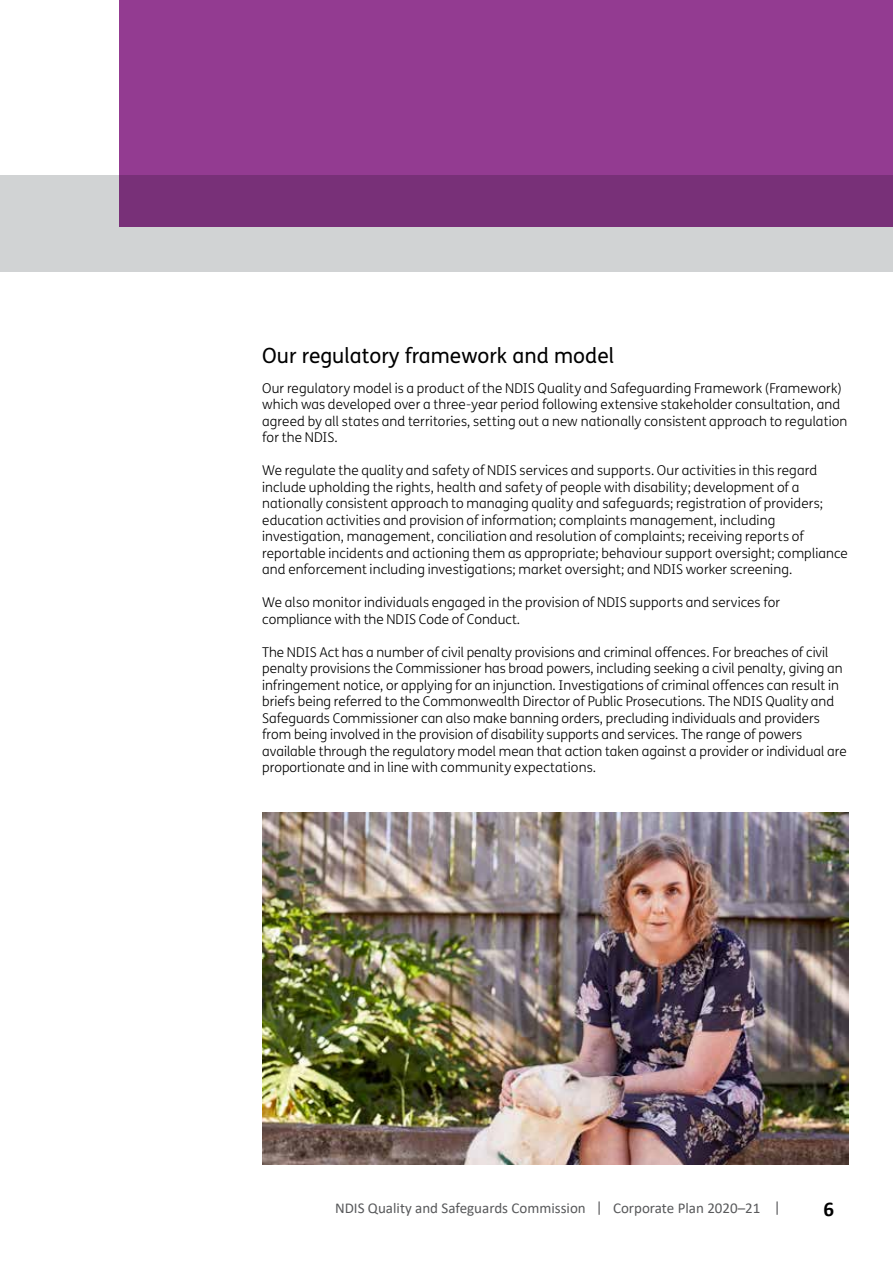
<style>
.page{position:relative;width:893px;height:1263px;background:#fff}
.page>*{position:absolute;margin:0;border:0;box-sizing:border-box;transform-origin:0 0}
.t1{font:21px "FS Me";color:#000}
.t2{font:700 21px "Calibri";color:#000}
.t3{font:15px "Calibri";color:#58595b}
.t4{font:300 13.5px/16.5px "FS Me";color:#000}
</style>
<div class="page">
<div style="left:119px;top:0;width:773px;height:227px;background:#933b91"></div>
<svg style="left:0;top:175px;width:892px;height:97px;background:#a787a9"></svg>
<img style="left:262px;top:813px;width:586px;height:352px">
<p class="t1" style="left:262px;top:342px;width:353px">Our regulatory framework and model</p>
<p class="t4" style="left:262px;top:379px;width:587px">Our regulatory model is a product of the NDIS Quality and Safeguarding Framework (Framework) which was developed over a three-year period following extensive stakeholder consultation, and agreed by all states and territories, setting out a new nationally consistent approach to regulation for the NDIS.</p>
<p class="t4" style="left:262px;top:462px;width:587px">We regulate the quality and safety of NDIS services and supports. Our activities in this regard include upholding the rights, health and safety of people with disability; development of a nationally consistent approach to managing quality and safeguards; registration of providers; education activities and provision of information; complaints management, including investigation, management, conciliation and resolution of complaints; receiving reports of reportable incidents and actioning them as appropriate; behaviour support oversight; compliance and enforcement including investigations; market oversight; and NDIS worker screening.</p>
<p class="t4" style="left:262px;top:594px;width:520px">We also monitor individuals engaged in the provision of NDIS supports and services for compliance with the NDIS Code of Conduct.</p>
<p class="t4" style="left:262px;top:643px;width:586px">The NDIS Act has a number of civil penalty provisions and criminal offences. For breaches of civil penalty provisions the Commissioner has broad powers, including seeking a civil penalty, giving an infringement notice, or applying for an injunction. Investigations of criminal offences can result in briefs being referred to the Commonwealth Director of Public Prosecutions. The NDIS Quality and Safeguards Commissioner can also make banning orders, precluding individuals and providers from being involved in the provision of disability supports and services. The range of powers available through the regulatory model mean that action taken against a provider or individual are proportionate and in line with community expectations.</p>
<p class="t3" style="left:335px;top:1197px;width:447px">NDIS Quality and Safeguards Commission | Corporate Plan 2020–21 |</p>
<h1 class="t2" style="left:823px;top:1194px;width:12px">6</h1>
</div>
